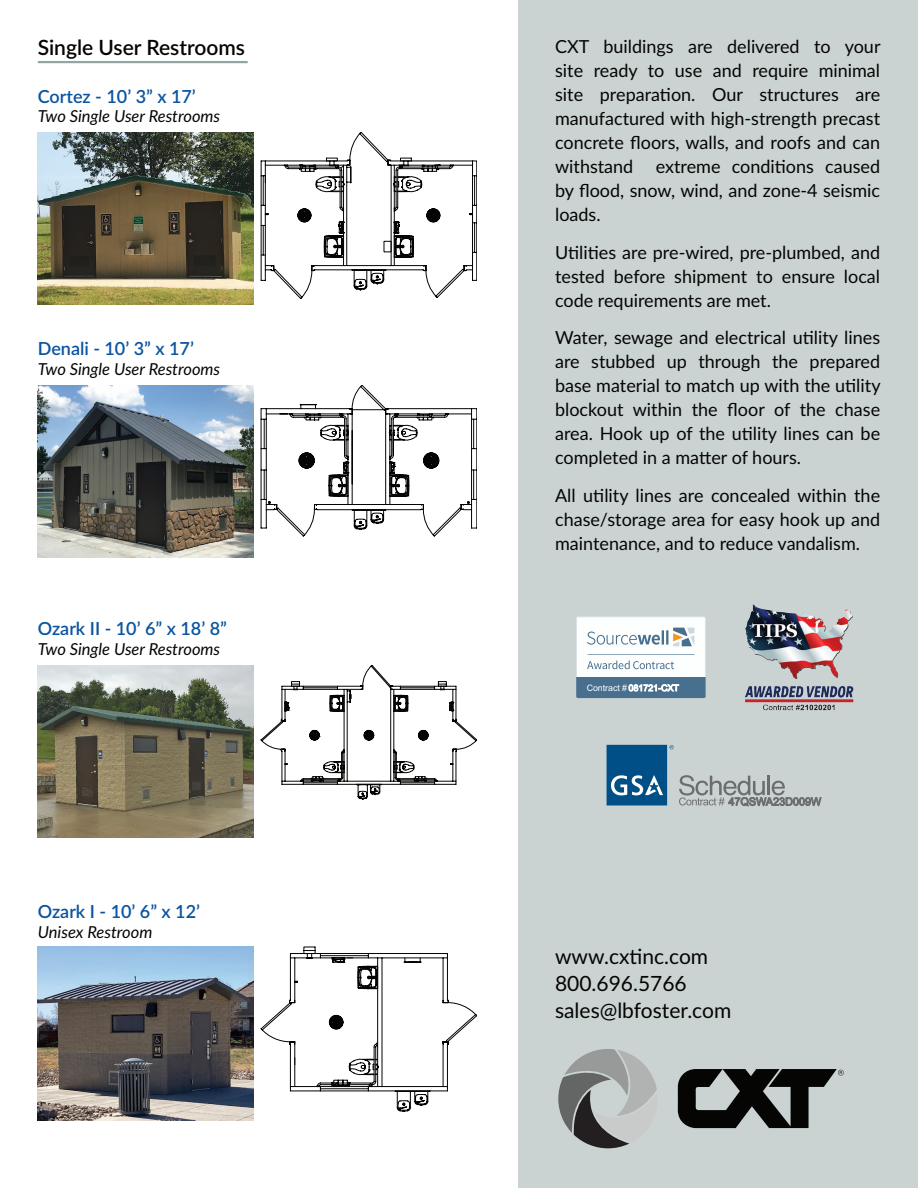
<style>
.page{position:relative;width:918px;height:1188px;background:#fff}
.page>*{position:absolute;margin:0;border:0;box-sizing:border-box;transform-origin:0 0}
.t1{font:21px "Lato";color:#040503}
.t2{font:600 21px "Lato";color:#040503}
.t3{font:18px/24px "Lato";color:#040503;text-align:justify}
.Bldg_Names{font:600 18px "Lato";color:#0a549f}
.Bldg_Desc{font:italic 16.5px "Lato";color:#040503}
.t4{font:8.85px "Arial";color:#fff}
</style>
<div class="page">
<div style="left:519px;top:0;width:399px;height:1188px;background:#cad2d2"></div>
<hr style="left:38px;top:61px;width:210px;height:2px;background:#92a5a3">
<img style="left:38px;top:132px;width:216px;height:173px">
<svg style="left:261px;top:132px;width:216px;height:167px"></svg>
<img style="left:38px;top:385px;width:216px;height:173px">
<svg style="left:261px;top:385px;width:216px;height:151px"></svg>
<img style="left:38px;top:665px;width:216px;height:173px">
<svg style="left:261px;top:665px;width:216px;height:134px"></svg>
<img style="left:38px;top:947px;width:216px;height:173px">
<svg style="left:261px;top:947px;width:216px;height:165px"></svg>
<svg style="left:558px;top:1049px;width:99px;height:99px"></svg>
<svg style="left:678px;top:1069px;width:166px;height:59px"></svg>
<svg style="left:607px;top:745px;width:214px;height:61px"></svg>
<div style="left:576px;top:617px;width:129px;height:80px;background:#fdfefe;border-radius:2px"></div>
<div style="left:576px;top:617px;width:130px;height:81px;border:1px solid #dbe1e8;border-radius:2px"></div>
<div style="left:576px;top:677px;width:130px;height:21px;background:#48708e"></div>
<svg style="left:587px;top:661px;width:87px;height:8px"></svg>
<svg style="left:587px;top:654px;width:108px;height:1px"></svg>
<svg style="left:587px;top:628px;width:107px;height:18px"></svg>
<img style="left:745px;top:604px;width:108px;height:107px">
<p class="t2" style="left:38px;top:33px;width:209px">Single User Restrooms</p>
<p class="Bldg_Names" style="left:38px;top:83px;width:160px">Cortez - 10’ 3” x 17’</p>
<p class="Bldg_Desc" style="left:38px;top:105px;width:184px">Two Single User Restrooms</p>
<p class="Bldg_Names" style="left:38px;top:335px;width:158px">Denali - 10’ 3” x 17’</p>
<p class="Bldg_Desc" style="left:38px;top:357px;width:184px">Two Single User Restrooms</p>
<p class="Bldg_Names" style="left:38px;top:616px;width:191px">Ozark II - 10’ 6” x 18’ 8”</p>
<p class="Bldg_Desc" style="left:38px;top:637px;width:184px">Two Single User Restrooms</p>
<p class="Bldg_Names" style="left:38px;top:899px;width:164px">Ozark I - 10’ 6” x 12’</p>
<p class="Bldg_Desc" style="left:38px;top:920px;width:116px">Unisex Restroom</p>
<p class="t3" style="left:555px;top:34px;width:327px">CXT buildings are delivered to your site ready to use and require minimal site preparation. Our structures are manufactured with high-strength precast concrete floors, walls, and roofs and can withstand extreme conditions caused by flood, snow, wind, and zone-4 seismic loads.</p>
<p class="t3" style="left:555px;top:239px;width:327px">Utilities are pre-wired, pre-plumbed, and tested before shipment to ensure local code requirements are met.</p>
<p class="t3" style="left:555px;top:325px;width:327px">Water, sewage and electrical utility lines are stubbed up through the prepared base material to match up with the utility blockout within the floor of the chase area. Hook up of the utility lines can be completed in a matter of hours.</p>
<p class="t3" style="left:555px;top:482px;width:327px">All utility lines are concealed within the chase/storage area for easy hook up and maintenance, and to reduce vandalism.</p>
<p class="t4" style="left:587px;top:682px;width:94px">Contract # 081721-CXT</p>
<p class="t1" style="left:555px;top:941px;width:155px">www.cxtinc.com</p>
<p class="t1" style="left:555px;top:968px;width:133px">800.696.5766</p>
<p class="t1" style="left:555px;top:995px;width:178px">sales@lbfoster.com</p>
</div>
